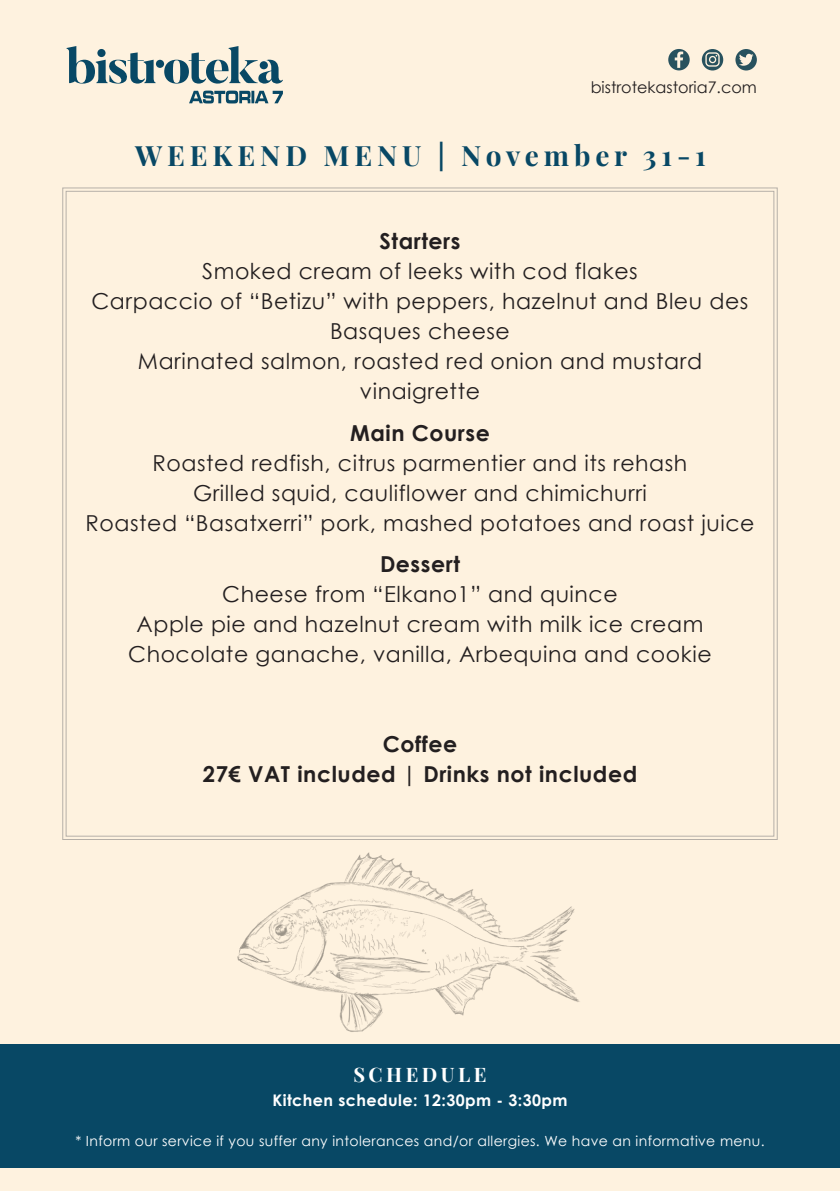
<style>
.page{position:relative;width:840px;height:1191px;background:#fff}
.page>*{position:absolute;margin:0;border:0;box-sizing:border-box;transform-origin:0 0}
.t1{font:700 28px "Playfair Display";letter-spacing:.175em;color:#084865}
.t2{font:22px/30px "Century Gothic";letter-spacing:.025em;color:#231f20;text-align:center}
.t3{font:700 22px "Century Gothic";letter-spacing:.025em;color:#231f20}
.t4{font:700 20px "Playfair Display";letter-spacing:.175em;color:#fff}
.t5{font:700 16px "Century Gothic";letter-spacing:.025em;color:#fff}
.t6{font:16px "Century Gothic";color:#231f20}
.t7{font:14px "Century Gothic";letter-spacing:.025em;color:#fff}
</style>
<div class="page">
<div style="left:0;top:0;width:839px;height:1191px;background:#fef2df"></div>
<svg style="left:66px;top:46px;width:89px;height:38px"></svg>
<svg style="left:164px;top:46px;width:119px;height:38px"></svg>
<div style="left:156px;top:60px;width:8px;height:8px;background:#084865;border-radius:50%"></div>
<div style="left:259px;top:61px;width:9px;height:8px;background:#084865;border-radius:50%"></div>
<svg style="left:189px;top:91px;width:94px;height:12px"></svg>
<svg style="left:668px;top:49px;width:21px;height:21px"></svg>
<svg style="left:735px;top:49px;width:21px;height:21px"></svg>
<svg style="left:701px;top:49px;width:21px;height:21px"></svg>
<svg style="left:62px;top:187px;width:715px;height:653px"></svg>
<img style="left:175px;top:836px;width:473px;height:196px">
<div style="left:0;top:1044px;width:839px;height:124px;background:#084865"></div>
<p class="t6" style="left:590px;top:76px;width:168px">bistrotekastoria7.com</p>
<p class="t1" style="left:135px;top:133px;width:572px">WEEKEND MENU | November 31-1</p>
<p class="t3" style="left:379px;top:225px;width:82px">Starters</p>
<p class="t2" style="left:202px;top:256px;width:436px">Smoked cream of leeks with cod flakes</p>
<p class="t2" style="left:91px;top:286px;width:658px">Carpaccio of “Betizu” with peppers, hazelnut and Bleu des<br>Basques cheese</p>
<p class="t2" style="left:138px;top:346px;width:565px">Marinated salmon, roasted red onion and mustard vinaigrette</p>
<p class="t3" style="left:350px;top:416px;width:141px">Main Course</p>
<p class="t2" style="left:152px;top:447px;width:536px">Roasted redfish, citrus parmentier and its rehash</p>
<p class="t2" style="left:193px;top:477px;width:455px">Grilled squid, cauliflower and chimichurri</p>
<p class="t2" style="left:85px;top:507px;width:670px">Roasted “Basatxerri” pork, mashed potatoes and roast juice</p>
<p class="t3" style="left:380px;top:547px;width:81px">Dessert</p>
<p class="t2" style="left:222px;top:579px;width:396px">Cheese from “Elkano1” and quince</p>
<p class="t2" style="left:136px;top:609px;width:568px">Apple pie and hazelnut cream with milk ice cream</p>
<p class="t2" style="left:128px;top:639px;width:584px">Chocolate ganache, vanilla, Arbequina and cookie</p>
<p class="t3" style="left:382px;top:727px;width:76px">Coffee</p>
<p class="t3" style="left:203px;top:757px;width:435px">27€ VAT included | Drinks not included</p>
<p class="t4" style="left:353px;top:1059px;width:135px">SCHEDULE</p>
<p class="t5" style="left:272px;top:1088px;width:296px">Kitchen schedule: 12:30pm - 3:30pm</p>
<p class="t7" style="left:75px;top:1131px;width:690px">* Inform our service if you suffer any intolerances and/or allergies. We have an informative menu.</p>
</div>
